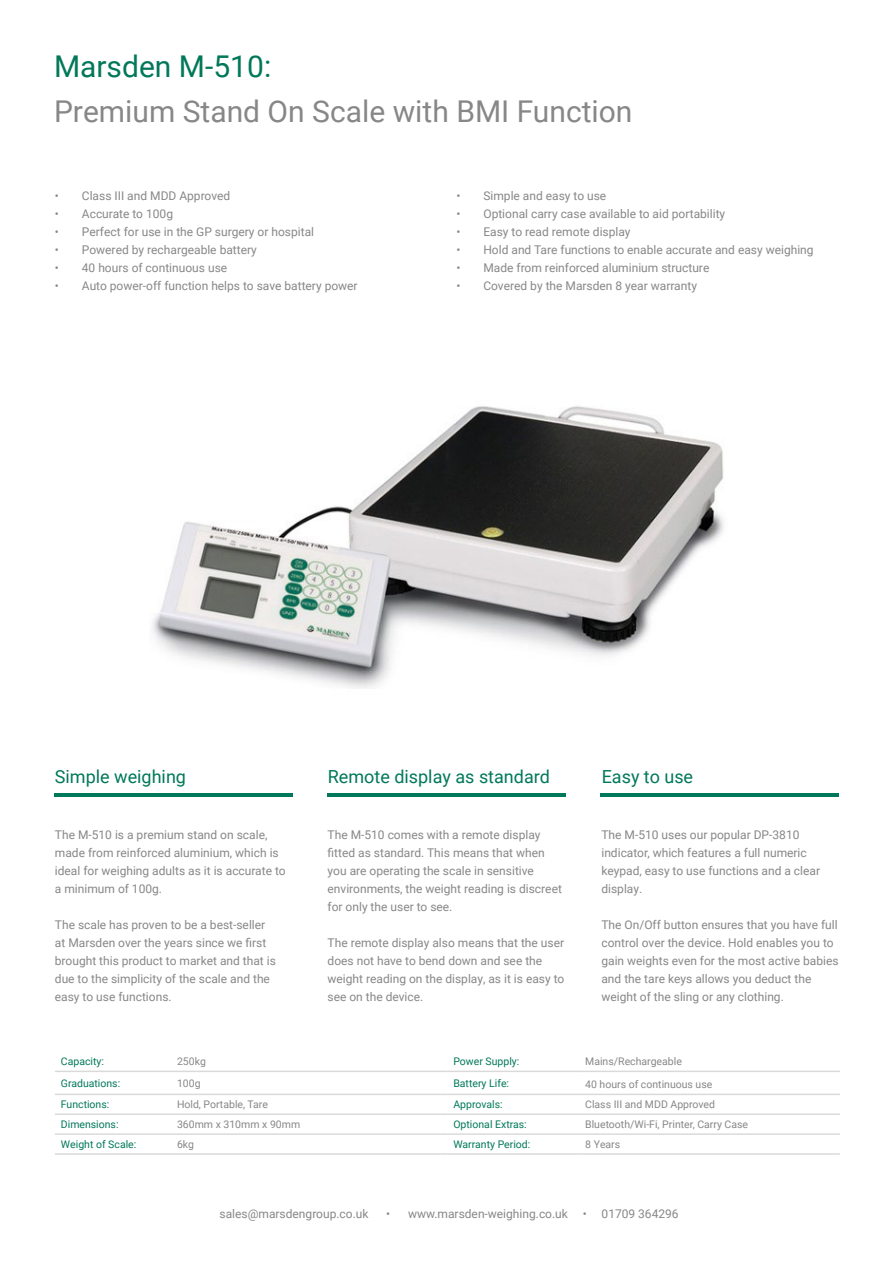
<style>
.page{position:relative;width:893px;height:1263px;background:#fff}
.page>*{position:absolute;margin:0;border:0;box-sizing:border-box;transform-origin:0 0}
.t1{font:30px "Roboto";color:#878787}
.t2{font:30px "Roboto";color:#007859}
.t3{font:18px "Roboto";color:#007859}
.t4{font:12px/18px "Roboto";color:#878787}
.t5{font:10.5px "Roboto";color:#878787}
.t6{font:10.5px "Roboto";color:#007859}
</style>
<div class="page">
<hr style="left:55px;top:1070px;width:116px;height:2px;background:#dadada">
<hr style="left:171px;top:1070px;width:276px;height:2px;background:#dadada">
<hr style="left:447px;top:1070px;width:132px;height:2px;background:#dadada">
<hr style="left:579px;top:1070px;width:261px;height:2px;background:#dadada">
<hr style="left:55px;top:1093px;width:116px;height:2px;background:#dadada">
<hr style="left:171px;top:1093px;width:276px;height:2px;background:#dadada">
<hr style="left:447px;top:1093px;width:132px;height:2px;background:#dadada">
<hr style="left:579px;top:1093px;width:261px;height:2px;background:#dadada">
<hr style="left:55px;top:1113px;width:116px;height:2px;background:#dadada">
<hr style="left:171px;top:1113px;width:276px;height:2px;background:#dadada">
<hr style="left:447px;top:1113px;width:132px;height:2px;background:#dadada">
<hr style="left:579px;top:1113px;width:261px;height:2px;background:#dadada">
<hr style="left:55px;top:1133px;width:116px;height:2px;background:#dadada">
<hr style="left:171px;top:1133px;width:276px;height:2px;background:#dadada">
<hr style="left:447px;top:1133px;width:132px;height:2px;background:#dadada">
<hr style="left:579px;top:1133px;width:261px;height:2px;background:#dadada">
<hr style="left:55px;top:1153px;width:116px;height:2px;background:#dadada">
<hr style="left:171px;top:1153px;width:276px;height:2px;background:#dadada">
<hr style="left:447px;top:1153px;width:132px;height:2px;background:#dadada">
<hr style="left:579px;top:1153px;width:261px;height:2px;background:#dadada">
<hr style="left:54px;top:794px;width:238px;height:3px;background:#007859">
<hr style="left:327px;top:794px;width:239px;height:3px;background:#007859">
<hr style="left:600px;top:794px;width:239px;height:3px;background:#007859">
<img style="left:152px;top:406px;width:572px;height:283px">
<h1 class="t2" style="left:54px;top:45px;width:219px">Marsden M-510:</h1>
<h1 class="t1" style="left:54px;top:90px;width:580px">Premium Stand On Scale with BMI Function</h1>
<p class="t4" style="left:55px;top:187px;width:177px">• Class III and MDD Approved</p>
<p class="t4" style="left:55px;top:205px;width:120px">• Accurate to 100g</p>
<p class="t4" style="left:55px;top:223px;width:261px">• Perfect for use in the GP surgery or hospital</p>
<p class="t4" style="left:55px;top:241px;width:203px">• Powered by rechargeable battery</p>
<p class="t4" style="left:55px;top:259px;width:174px">• 40 hours of continuous use</p>
<p class="t4" style="left:55px;top:277px;width:304px">• Auto power-off function helps to save battery power</p>
<p class="t4" style="left:456px;top:187px;width:151px">• Simple and easy to use</p>
<p class="t4" style="left:456px;top:205px;width:270px">• Optional carry case available to aid portability</p>
<p class="t4" style="left:456px;top:223px;width:176px">• Easy to read remote display</p>
<p class="t4" style="left:456px;top:241px;width:359px">• Hold and Tare functions to enable accurate and easy weighing</p>
<p class="t4" style="left:456px;top:259px;width:254px">• Made from reinforced aluminium structure</p>
<p class="t4" style="left:456px;top:277px;width:242px">• Covered by the Marsden 8 year warranty</p>
<h2 class="t3" style="left:55px;top:764px;width:133px">Simple weighing</h2>
<p class="t4" style="left:55px;top:825px;width:232px">The M-510 is a premium stand on scale, made from reinforced aluminium, which is ideal for weighing adults as it is accurate to a minimum of 100g.</p>
<p class="t4" style="left:55px;top:915px;width:223px">The scale has proven to be a best-seller at Marsden over the years since we first brought this product to market and that is due to the simplicity of the scale and the easy to use functions.</p>
<h2 class="t3" style="left:328px;top:764px;width:224px">Remote display as standard</h2>
<p class="t4" style="left:328px;top:825px;width:236px">The M-510 comes with a remote display fitted as standard. This means that when you are operating the scale in sensitive environments, the weight reading is discreet for only the user to see.</p>
<p class="t4" style="left:328px;top:933px;width:238px">The remote display also means that the user does not have to bend down and see the weight reading on the display, as it is easy to see on the device.</p>
<h2 class="t3" style="left:602px;top:764px;width:93px">Easy to use</h2>
<p class="t4" style="left:601px;top:825px;width:220px">The M-510 uses our popular DP-3810 indicator, which features a full numeric keypad, easy to use functions and a clear display.</p>
<p class="t4" style="left:601px;top:915px;width:239px">The On/Off button ensures that you have full control over the device. Hold enables you to gain weights even for the most active babies and the tare keys allows you deduct the weight of the sling or any clothing.</p>
<p class="t6" style="left:61px;top:1054px;width:45px">Capacity:</p>
<p class="t5" style="left:177px;top:1054px;width:30px">250kg</p>
<p class="t6" style="left:453px;top:1054px;width:67px">Power Supply:</p>
<p class="t5" style="left:585px;top:1054px;width:98px">Mains/Rechargeable</p>
<p class="t6" style="left:61px;top:1076px;width:61px">Graduations:</p>
<p class="t5" style="left:177px;top:1076px;width:25px">100g</p>
<p class="t6" style="left:453px;top:1076px;width:57px">Battery Life:</p>
<p class="t5" style="left:585px;top:1077px;width:129px">40 hours of continuous use</p>
<p class="t6" style="left:61px;top:1097px;width:50px">Functions:</p>
<p class="t5" style="left:177px;top:1097px;width:93px">Hold, Portable, Tare</p>
<p class="t6" style="left:453px;top:1097px;width:51px">Approvals:</p>
<p class="t5" style="left:585px;top:1097px;width:131px">Class III and MDD Approved</p>
<p class="t6" style="left:61px;top:1117px;width:59px">Dimensions:</p>
<p class="t5" style="left:177px;top:1117px;width:125px">360mm x 310mm x 90mm</p>
<p class="t6" style="left:453px;top:1117px;width:75px">Optional Extras:</p>
<p class="t5" style="left:585px;top:1117px;width:164px">Bluetooth/Wi-Fi, Printer, Carry Case</p>
<p class="t6" style="left:61px;top:1137px;width:77px">Weight of Scale:</p>
<p class="t5" style="left:177px;top:1137px;width:19px">6kg</p>
<p class="t6" style="left:453px;top:1137px;width:79px">Warranty Period:</p>
<p class="t5" style="left:585px;top:1137px;width:37px">8 Years</p>
<p class="t4" style="left:220px;top:1204px;width:150px">sales@marsdengroup.co.uk</p>
<p class="t4" style="left:386px;top:1204px;width:294px">• www.marsden-weighing.co.uk • 01709 364296</p>
</div>
